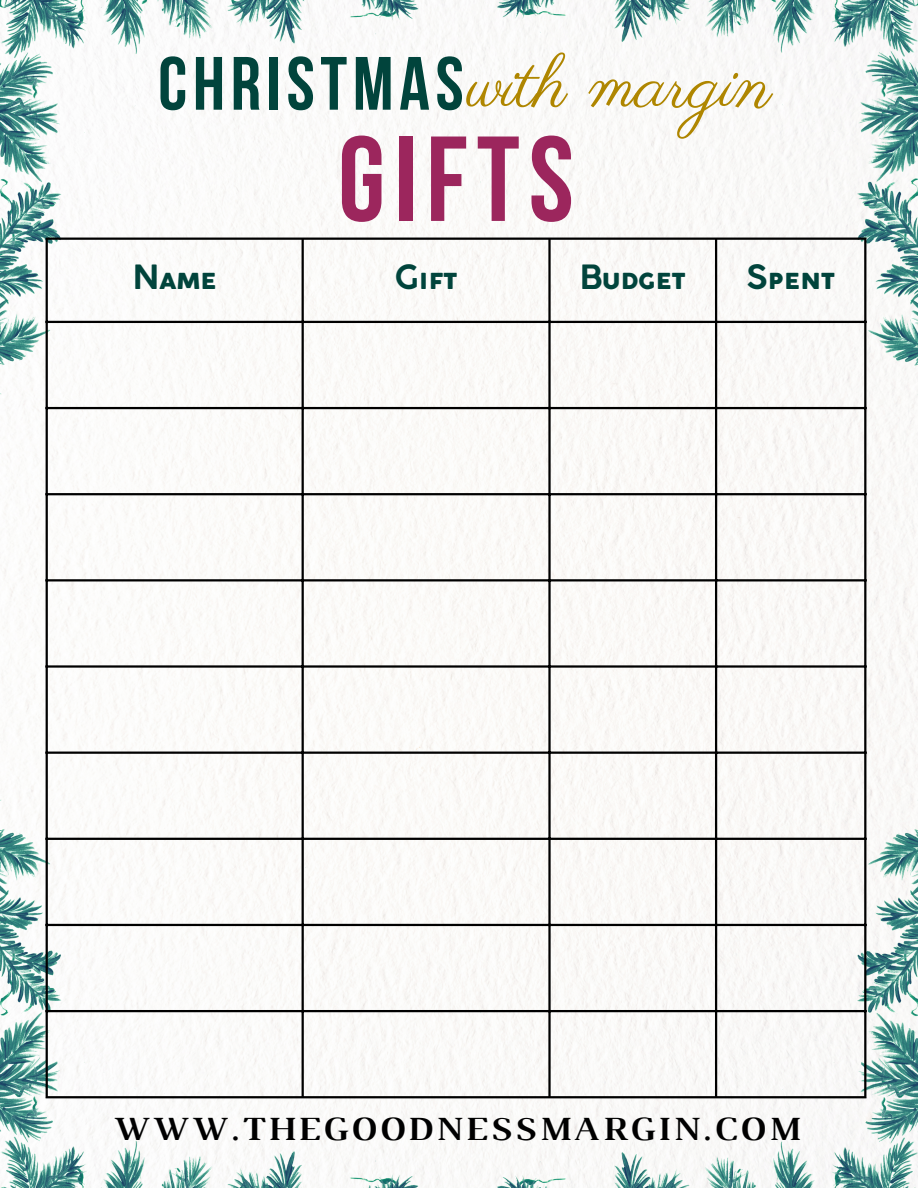
<style>
.page{position:relative;width:918px;height:1188px;background:#fff}
.page>*{position:absolute;margin:0;border:0;box-sizing:border-box;transform-origin:0 0}
.t1{font:700 120.6px "Bebas Neue";letter-spacing:.075em;color:#9c265d}
.t2{font:700 75.3px "Bebas Neue";letter-spacing:.075em;color:#01443c}
.t3{font:72.9px "Parisienne";color:#af8600}
.t4{font:700 34.5px "Luthier";letter-spacing:.085em;color:#000}
.t5{font:700 33px "Coco Gothic Small Caps";color:#01443c}
</style>
<div class="page">
<img style="left:1px;top:403px;width:917px;height:389px">
<img style="left:459px;top:0;width:459px;height:403px">
<img style="left:459px;top:792px;width:459px;height:396px">
<img style="left:0;top:0;width:459px;height:403px">
<img style="left:0;top:792px;width:459px;height:396px">
<hr style="left:46px;top:240px;width:2px;height:856px;background:#000">
<hr style="left:302px;top:240px;width:2px;height:856px;background:#000">
<hr style="left:548px;top:240px;width:3px;height:856px;background:#000">
<hr style="left:715px;top:240px;width:2px;height:856px;background:#000">
<hr style="left:864px;top:240px;width:2px;height:856px;background:#000">
<hr style="left:46px;top:238px;width:820px;height:2px;background:#000">
<hr style="left:46px;top:321px;width:820px;height:2px;background:#000">
<hr style="left:46px;top:407px;width:820px;height:2px;background:#000">
<hr style="left:46px;top:493px;width:820px;height:2px;background:#000">
<hr style="left:46px;top:579px;width:820px;height:2px;background:#000">
<hr style="left:46px;top:665px;width:820px;height:3px;background:#000">
<hr style="left:46px;top:752px;width:820px;height:2px;background:#000">
<hr style="left:46px;top:838px;width:820px;height:2px;background:#000">
<hr style="left:46px;top:924px;width:820px;height:2px;background:#000">
<hr style="left:46px;top:1010px;width:820px;height:2px;background:#000">
<hr style="left:46px;top:1096px;width:820px;height:2px;background:#000">
<p class="t2" style="left:158px;top:53px;width:307px">CHRISTMAS</p>
<p class="t3" style="left:468px;top:40px;width:306px">with margin</p>
<p class="t1" style="left:338px;top:130px;width:237px">GIFTS</p>
<p class="t5" style="left:133px;top:265px;width:85px">Name</p>
<p class="t5" style="left:395px;top:265px;width:64px">Gift</p>
<p class="t5" style="left:580px;top:265px;width:108px">Budget</p>
<p class="t5" style="left:746px;top:265px;width:90px">Spent</p>
<p class="t4" style="left:113px;top:1116px;width:688px">WWW.THEGOODNESSMARGIN.COM</p>
</div>
